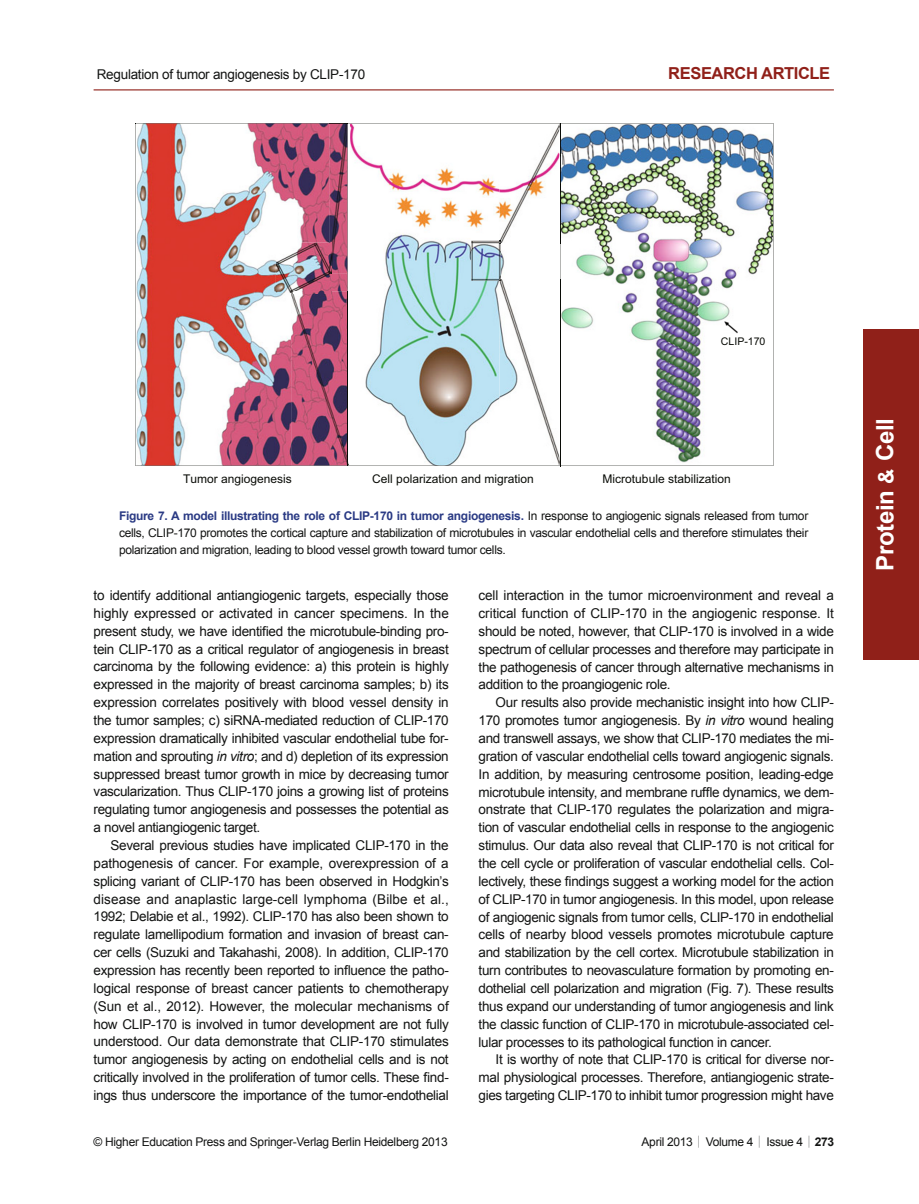
<style>
.page{position:relative;width:919px;height:1204px;background:#fff}
.page>*{position:absolute;margin:0;border:0;box-sizing:border-box;transform-origin:0 0}
.t1{font:700 24px "Hpxjmt Arial";letter-spacing:-.01em;color:#fff}
.t2{font:700 21px "Hpxjmt Arial";color:#fff}
.t3{font:700 16.5px "Hpxjmt Arial";letter-spacing:-.025em;color:#902019}
.t4{font:13.5px/17.9px "Nrypwv Arial";letter-spacing:-.025em;color:#131413;text-align:justify}
.t5{font:12px/17.1px "Nrypwv Arial";letter-spacing:-.025em;color:#131413}
.t6{font:700 12px "Hpxjmt Arial";letter-spacing:-.025em;color:#2a3a84}
.t7{font:12px "Htlwbl Arial";color:#090b06}
.t8{font:10.5px "Htlwbl Arial";color:#090b06}
.s1{font-family:"Nrypwv Arial";font-weight:400;color:#131413}
.s2{font-family:"Kpglbr Arial"}
.s3{font-family:"Jmrvqx Arial";font-style:italic}
.s4{font-family:"Hrlcbj Sim Sun"}
.s5{font-family:"Hpxjmt Arial";font-weight:700}
</style>
<div class="page">
<hr style="left:94px;top:89px;width:739px;height:1px;background:#902019">
<div style="left:863px;top:329px;width:55px;height:330px;background:#902019"></div>
<img style="left:135px;top:124px;width:213px;height:341px">
<img style="left:350px;top:124px;width:423px;height:341px">
<img style="left:471px;top:241px;width:29px;height:40px">
<img style="left:276px;top:243px;width:55px;height:50px">
<img style="left:499px;top:279px;width:61px;height:186px">
<img style="left:499px;top:124px;width:61px;height:119px">
<img style="left:329px;top:124px;width:18px;height:149px">
<img style="left:329px;top:243px;width:2px;height:30px">
<img style="left:291px;top:291px;width:57px;height:174px">
<img style="left:291px;top:291px;width:40px;height:2px">
<img style="left:349px;top:123px;width:424px;height:1px">
<img style="left:136px;top:123px;width:212px;height:1px">
<img style="left:137px;top:465px;width:636px;height:1px">
<img style="left:350px;top:465px;width:209px;height:1px">
<svg style="left:329px;top:123px;width:20px;height:1px"></svg>
<img style="left:560px;top:124px;width:1px;height:341px">
<img style="left:560px;top:279px;width:1px;height:186px">
<img style="left:560px;top:124px;width:1px;height:119px">
<img style="left:773px;top:124px;width:1px;height:341px">
<img style="left:723px;top:321px;width:16px;height:13px">
<p class="t4" style="left:97px;top:65px;width:270px">Regulation of tumor angiogenesis by CLIP-170</p>
<p class="t3" style="left:668px;top:64px;width:163px">RESEARCH ARTICLE</p>
<p class="t8" style="left:720px;top:337px;width:46px">CLIP-170</p>
<p class="t7" style="left:183px;top:474px;width:110px">Tumor angiogenesis</p>
<p class="t7" style="left:372px;top:474px;width:163px">Cell polarization and migration</p>
<p class="t7" style="left:602px;top:474px;width:130px">Microtubule stabilization</p>
<p class="t6" style="left:119px;top:509px;width:690px">Figure 7. A model illustrating the role of CLIP-170 in tumor angiogenesis. <span class="s1">In response to angiogenic signals released from tumor</span></p>
<p class="t5" style="left:119px;top:524px;width:690px">cells, CLIP-170 promotes the cortical capture and stabilization of microtubules in vascular endothelial cells and therefore stimulates their polarization and migration, leading to blood vessel growth toward tumor cells.</p>
<p class="t4" style="left:94px;top:586px;width:357px">to identify additional antiangiogenic targets, especially those highly expressed or activated in cancer specimens. In the present study, we have identi<span class="s2">fi</span>ed the microtubule-binding pro&shy;tein CLIP-170 as a critical regulator of angiogenesis in breast carcinoma by the following evidence: a) this protein is highly expressed in the majority of breast carcinoma samples; b) its expression correlates positively with blood vessel density in the tumor samples; c) siRNA-mediated reduction of CLIP-170 expression dramatically inhibited vascular endothelial tube for&shy;mation and sprouting <span class="s3">in vitro</span>; and d) depletion of its expression suppressed breast tumor growth in mice by decreasing tumor vascularization. Thus CLIP-170 joins a growing list of proteins regulating tumor angiogenesis and possesses the potential as a novel antiangiogenic target.</p>
<p class="t4" style="left:94px;top:836px;width:357px;text-indent:17px">Several previous studies have implicated CLIP-170 in the pathogenesis of cancer. For example, overexpression of a splicing variant of CLIP-170 has been observed in Hodgkin’s disease and anaplastic large-cell lymphoma (Bilbe et al., 1992; Delabie et al., 1992). CLIP-170 has also been shown to regulate lamellipodium formation and invasion of breast can&shy;cer cells (Suzuki and Takahashi, 2008). In addition, CLIP-170 expression has recently been reported to in<span class="s2">fl</span>uence the patho&shy;logical response of breast cancer patients to chemotherapy (Sun et al., 2012). However, the molecular mechanisms of how CLIP-170 is involved in tumor development are not fully understood. Our data demonstrate that CLIP-170 stimulates tumor angiogenesis by acting on endothelial cells and is not critically involved in the proliferation of tumor cells. These <span class="s2">fi</span>nd&shy;ings thus underscore the importance of the tumor-endothelial</p>
<p class="t4" style="left:478px;top:586px;width:357px">cell interaction in the tumor microenvironment and reveal a critical function of CLIP-170 in the angiogenic response. It should be noted, however, that CLIP-170 is involved in a wide spectrum of cellular processes and therefore may participate in the pathogenesis of cancer through alternative mechanisms in addition to the proangiogenic role.</p>
<p class="t4" style="left:478px;top:693px;width:357px;text-indent:17px">Our results also provide mechanistic insight into how CLIP-170 promotes tumor angiogenesis. By <span class="s3">in vitro</span> wound healing and transwell assays, we show that CLIP-170 mediates the mi&shy;gration of vascular endothelial cells toward angiogenic signals.<br>In addition, by measuring centrosome position, leading-edge microtubule intensity, and membrane ruf<span class="s2">fl</span>e dynamics, we dem&shy;onstrate that CLIP-170 regulates the polarization and migra&shy;tion of vascular endothelial cells in response to the angiogenic stimulus. Our data also reveal that CLIP-170 is not critical for the cell cycle or proliferation of vascular endothelial cells. Col&shy;lectively, these <span class="s2">fi</span>ndings suggest a working model for the action of CLIP-170 in tumor angiogenesis. In this model, upon release of angiogenic signals from tumor cells, CLIP-170 in endothelial cells of nearby blood vessels promotes microtubule capture and stabilization by the cell cortex. Microtubule stabilization in turn contributes to neovasculature formation by promoting en&shy;dothelial cell polarization and migration (Fig. 7). These results thus expand our understanding of tumor angiogenesis and link the classic function of CLIP-170 in microtubule-associated cel&shy;lular processes to its pathological function in cancer.</p>
<p class="t4" style="left:478px;top:1050px;width:357px;text-indent:17px">It is worthy of note that CLIP-170 is critical for diverse nor&shy;mal physiological processes. Therefore, antiangiogenic strate&shy;gies targeting CLIP-170 to inhibit tumor progression might have</p>
<p class="t5" style="left:94px;top:1133px;width:355px">© Higher Education Press and Springer-Verlag Berlin Heidelberg 2013</p>
<p class="t5" style="left:641px;top:1133px;width:194px">April 2013 <span class="s4">|</span> Volume 4 <span class="s4">|</span> Issue 4 <span class="s4">|</span> <span class="s5">273</span></p>
<h1 class="t1" style="left:871px;top:571px;width:155px;rotate:-90deg">Protein Cell</h1>
<h2 class="t2" style="left:874px;top:483px;width:17px;rotate:-90deg">&amp;</h2>
</div>
